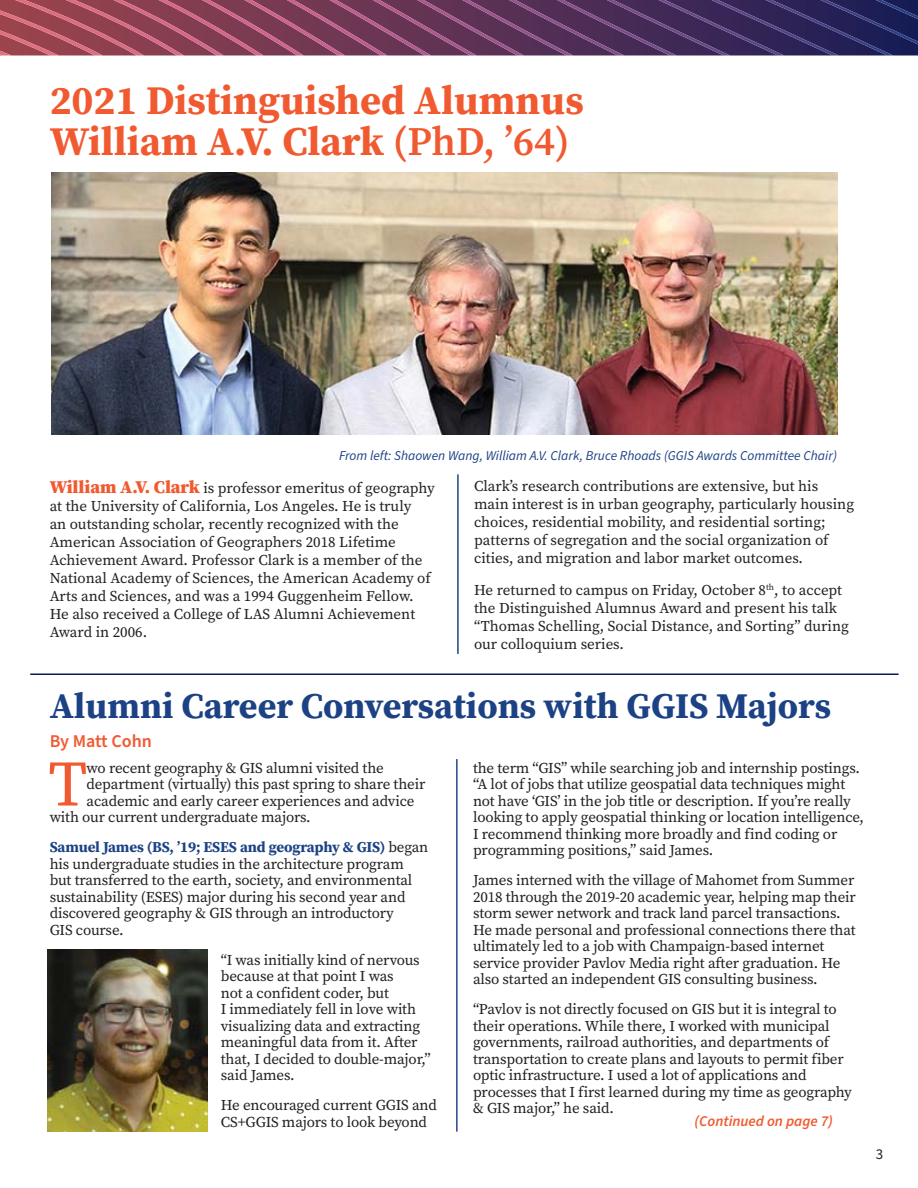
<style>
.page{position:relative;width:918px;height:1188px;background:#fff}
.page>*{position:absolute;margin:0;border:0;box-sizing:border-box;transform-origin:0 0}
.t1{font:64.35px "Source Serif Pro";color:#f15a30}
.t2{font:700 40.5px/40.5px "Source Serif Pro";color:#f15a30}
.t3{font:700 36px "Source Serif Pro";color:#1c4285}
.t4{font:600 18px "Source Sans Pro";color:#f15a30}
.t5{font:15px/16.5px "Source Serif Pro";letter-spacing:-.01em;color:#231f20}
.t6{font:italic 600 15px "Source Sans Pro";color:#f15a30}
.t7{font:15px "Source Sans Pro";color:#231f20}
.t8{font:italic 13.5px "Source Sans Pro";color:#1c4285}
.s1{font-weight:600}
.s2{font-weight:900;font-size:18px;color:#f15a30}
.s3{font-weight:700;color:#1c4285}
</style>
<div class="page">
<img style="left:52px;top:172px;width:785px;height:263px">
<hr style="left:30px;top:674px;width:869px;height:1px;background:#0c1a54">
<hr style="left:458px;top:474px;width:1px;height:180px;background:#1c4285">
<hr style="left:456px;top:759px;width:1px;height:373px;background:#1c4285">
<img style="left:48px;top:950px;width:159px;height:181px">
<svg style="left:0;top:0;width:918px;height:56px;background:#6a3b5e"></svg>
<h2 class="t2" style="left:50px;top:83px;width:536px">2021 Distinguished Alumnus<br>William A.V. Clark <span class="s1">(PhD, ’64)</span></h2>
<p class="t8" style="left:339px;top:450px;width:499px">From left: Shaowen Wang, William A.V. Clark, Bruce Rhoads (GGIS Awards Committee Chair)</p>
<p class="t5" style="left:50px;top:480px;width:387px;line-height:18px"><span class="s2">William A.V. Clark</span> is professor emeritus of geography at the University of California, Los Angeles. He is truly<br>an outstanding scholar, recently recognized with the American Association of Geographers 2018 Lifetime Achievement Award. Professor Clark is a member of the National Academy of Sciences, the American Academy of Arts and Sciences, and was a 1994 Guggenheim Fellow.<br>He also received a College of LAS Alumni Achievement Award in 2006.</p>
<p class="t5" style="left:474px;top:478px;width:382px;line-height:18px">Clark’s research contributions are extensive, but his main interest is in urban geography, particularly housing choices, residential mobility, and residential sorting; patterns of segregation and the social organization of cities, and migration and labor market outcomes.</p>
<p class="t5" style="left:474px;top:582px;width:376px;line-height:18px">He returned to campus on Friday, October 8<sup>th</sup>, to accept the Distinguished Alumnus Award and present his talk “Thomas Schelling, Social Distance, and Sorting” during our colloquium series.</p>
<h3 class="t3" style="left:50px;top:690px;width:783px">Alumni Career Conversations with GGIS Majors</h3>
<p class="t4" style="left:50px;top:734px;width:104px">By Matt Cohn</p>
<h1 class="t1" style="left:48px;top:756px;width:40px">T</h1>
<p class="t5" style="left:87px;top:760px;width:299px">wo recent geography &amp; GIS alumni visited the</p>
<p class="t5" style="left:87px;top:777px;width:340px">department (virtually) this past spring to share their</p>
<p class="t5" style="left:87px;top:793px;width:329px">academic and early career experiences and advice</p>
<p class="t5" style="left:50px;top:810px;width:263px">with our current undergraduate majors.</p>
<p class="t5" style="left:50px;top:840px;width:380px"><span class="s3">Samuel James (BS, ’19; ESES and geography &amp; GIS)</span> began his undergraduate studies in the architecture program but transferred to the earth, society, and environmental sustainability (ESES) major during his second year and discovered geography &amp; GIS through an introductory<br>GIS course.</p>
<p class="t5" style="left:221px;top:952px;width:211px">“I was initially kind of nervous because at that point I was<br>not a confident coder, but<br>I immediately fell in love with visualizing data and extracting meaningful data from it. After that, I decided to double-major,” said James.</p>
<p class="t5" style="left:221px;top:1098px;width:218px">He encouraged current GGIS and<br>CS+GGIS majors to look beyond</p>
<p class="t5" style="left:473px;top:760px;width:393px">the term “GIS” while searching job and internship postings. “A lot of jobs that utilize geospatial data techniques might not have ‘GIS’ in the job title or description. If you’re really looking to apply geospatial thinking or location intelligence, I recommend thinking more broadly and find coding or programming positions,” said James.</p>
<p class="t5" style="left:473px;top:873px;width:384px">James interned with the village of Mahomet from Summer 2018 through the 2019-20 academic year, helping map their storm sewer network and track land parcel transactions.<br>He made personal and professional connections there that ultimately led to a job with Champaign-based internet service provider Pavlov Media right after graduation. He also started an independent GIS consulting business.</p>
<p class="t5" style="left:473px;top:1002px;width:380px">“Pavlov is not directly focused on GIS but it is integral to their operations. While there, I worked with municipal governments, railroad authorities, and departments of transportation to create plans and layouts to permit fiber optic infrastructure. I used a lot of applications and processes that I first learned during my time as geography &amp; GIS major,” he said.</p>
<p class="t6" style="left:694px;top:1115px;width:140px">(Continued on page 7)</p>
<p class="t7" style="left:876px;top:1148px;width:9px">3</p>
</div>
